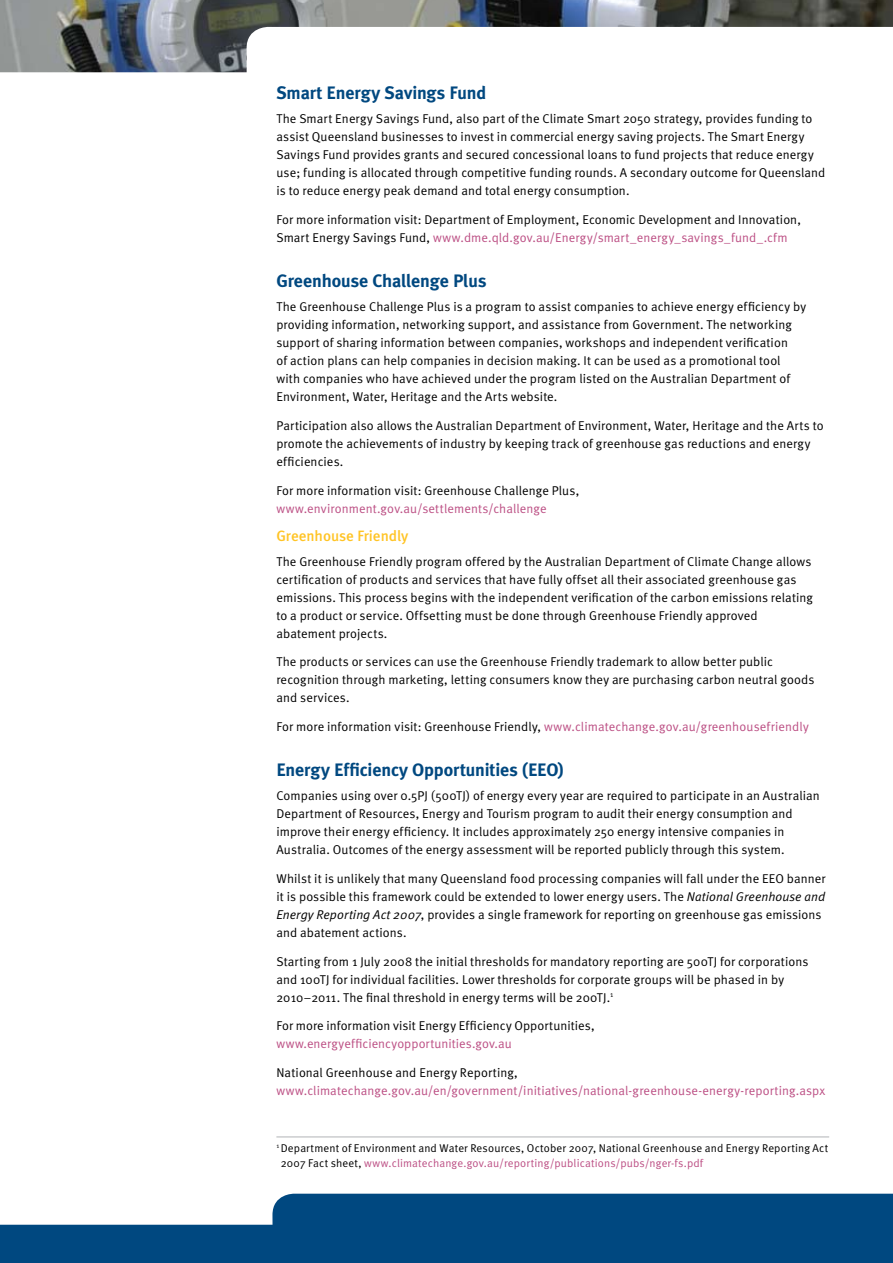
<style>
.page{position:relative;width:893px;height:1263px;background:#fff}
.page>*{position:absolute;margin:0;border:0;box-sizing:border-box;transform-origin:0 0}
.t1{font:700 18px "Meta Plus";letter-spacing:-.01em;color:#004880}
.t2{font:500 15px "Meta";color:#ffc425}
.t3{font:12.75px/18px "Meta Normal";letter-spacing:.01em;color:#000}
.t4{font:12.75px "Meta Normal";letter-spacing:.01em;color:#bc4f84}
.t5{font:11.25px/15px "Meta Normal";letter-spacing:.015em;color:#000}
.s1{color:#bc4f84}
.s2{font-style:italic}
</style>
<div class="page">
<img style="left:0;top:0;width:893px;height:72px">
<svg style="left:0;top:1194px;width:893px;height:69px;background:#236191"></svg>
<hr style="left:276px;top:1136px;width:553px;height:1px;background:#b2b4b6">
<h1 class="t1" style="left:276px;top:82px;width:211px">Smart Energy Savings Fund</h1>
<p class="t3" style="left:276px;top:110px;width:550px">The Smart Energy Savings Fund, also part of the Climate Smart 2050 strategy, provides funding to assist Queensland businesses to invest in commercial energy saving projects. The Smart Energy Savings Fund provides grants and secured concessional loans to fund projects that reduce energy use; funding is allocated through competitive funding rounds. A secondary outcome for Queensland is to reduce energy peak demand and total energy consumption.</p>
<p class="t3" style="left:276px;top:210px;width:526px">For more information visit: Department of Employment, Economic Development and I nnovation,<br>Smart Energy Savings Fund, <span class="s1">www.dme.qld.gov.au/Energy/smart_energy_savings_fund_.cfm</span></p>
<h1 class="t1" style="left:276px;top:270px;width:212px">Greenhouse Challenge Plus</h1>
<p class="t3" style="left:276px;top:298px;width:531px">The Greenhouse Challenge Plus is a program to assist companies to achieve energy efficiency by providing information, networking support, and assistance from Government. The networking support of sharing information between companies, workshops and independent verification<br>of action plans can help companies in decision making. It can be used as a promotional tool with companies who have achieved under the program listed on the Australian Department of Environment, Water, Heritage and the Arts website.</p>
<p class="t3" style="left:276px;top:416px;width:549px">Participation also allows the Australian Department of Environment, Water, Heritage and the Arts to promote the achievements of industry by keeping track of greenhouse gas reductions and energy efficiencies.</p>
<p class="t3" style="left:276px;top:481px;width:304px">For more information visit: Greenhouse Challenge Plus,</p>
<p class="t4" style="left:276px;top:501px;width:272px">www.environment.gov.au/settlements/challenge</p>
<p class="t2" style="left:276px;top:527px;width:134px">Greenhouse Friendly</p>
<p class="t3" style="left:276px;top:552px;width:538px">The Greenhouse Friendly program offered by the Australian Department of Climate Change allows certification of products and services that have fully offset all their associated greenhouse gas emissions. This process begins with the independent verification of the carbon emissions relating to a product or service. Offsetting must be done through Greenhouse Friendly approved abatement projects.</p>
<p class="t3" style="left:276px;top:653px;width:540px">The products or services can use the Greenhouse Friendly trademark to allow better public recognition through marketing, letting consumers know they are purchasing carbon neutral goods and services.</p>
<p class="t3" style="left:276px;top:717px;width:534px">For more information visit: Greenhouse Friendly, <span class="s1">www.climatechange.gov.au/greenhousefriendly</span></p>
<h1 class="t1" style="left:276px;top:759px;width:289px">Energy Efficiency Opportunities (EEO)</h1>
<p class="t3" style="left:276px;top:787px;width:545px">Companies using over 0.5PJ (500TJ) of energy every year are required to participate in an Australian Department of Resources, Energy and Tourism program to audit their energy consumption and improve their energy efficiency. It includes approximately 250 energy intensive companies in Australia. Outcomes of the energy assessment will be reported publicly through this system.</p>
<p class="t3" style="left:276px;top:869px;width:551px">Whilst it is unlikely that many Queensland food processing companies will fall under the EEO banner it is possible this framework could be extended to lower energy users. The <span class="s2">National Greenhouse and Energy Reporting Act 2007</span>, provides a single framework for reporting on greenhouse gas emissions and abatement actions.</p>
<p class="t3" style="left:276px;top:952px;width:534px">Starting from 1 July 2008 the initial thresholds for mandatory reporting are 500TJ for corporations and 100TJ for individual facilities. Lower thresholds for corporate groups will be phased in by<br>2010–2011. The final threshold in energy terms will be 200TJ.<sup>1</sup></p>
<p class="t3" style="left:276px;top:1017px;width:320px">For more information visit Energy Efficiency Opportunities,</p>
<p class="t4" style="left:276px;top:1036px;width:237px">www.energyefficiencyopportunities.gov.au</p>
<p class="t3" style="left:276px;top:1063px;width:243px">National Greenhouse and Energy Reporting,</p>
<p class="t4" style="left:276px;top:1083px;width:550px">www.climatechange.gov.au/en/government/initiatives/national-greenhouse-energy-reporting.aspx</p>
<p class="t5" style="left:281px;top:1141px;width:549px;text-indent:-4px"><sup>1</sup> Department of Environment and Water Resources, October 2007, National Greenhouse and Energy Reporting Act<br>2007 Fact sheet, <span class="s1">www.climatechange.gov.au/reporting/publications/pubs/nger-fs.pdf</span></p>
</div>
